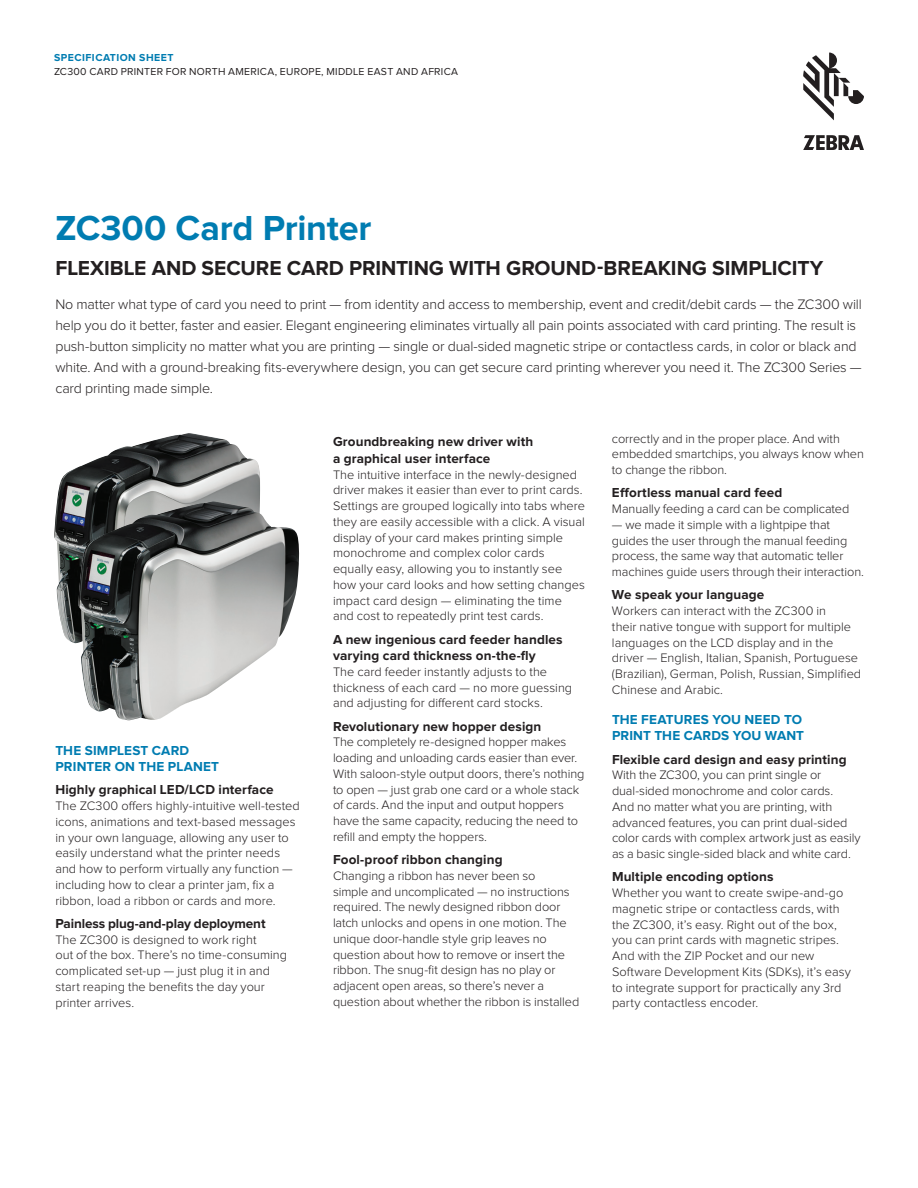
<style>
.page{position:relative;width:918px;height:1188px;background:#fff}
.page>*{position:absolute;margin:0;border:0;box-sizing:border-box;transform-origin:0 0}
.t1{font:700 36px "Proxima Nova";color:#007cb1}
.t2{font:700 21px "Proxima Nova";letter-spacing:-.005em;color:#231f20}
.t3{font:300 14.25px/21px "Proxima Nova";letter-spacing:-.01em;color:#231f20}
.t4{font:700 13.5px/16.5px "Proxima Nova";letter-spacing:.005em;color:#231f20}
.t5{font:700 13.5px/16.5px "Proxima Nova";letter-spacing:.015em;color:#007cb1}
.t6{font:300 12.75px/15.8px "Proxima Nova";color:#231f20}
.t7{font:10.5px "Proxima Nova";letter-spacing:.025em;color:#231f20}
.t8{font:700 10.5px "Proxima Nova";letter-spacing:.045em;color:#007cb1}
</style>
<div class="page">
<img style="left:54px;top:433px;width:206px;height:211px">
<img style="left:79px;top:501px;width:220px;height:220px">
<svg style="left:803px;top:53px;width:61px;height:67px"></svg>
<svg style="left:803px;top:135px;width:61px;height:15px"></svg>
<p class="t8" style="left:54px;top:53px;width:121px">SPECIFICATION SHEET</p>
<p class="t7" style="left:54px;top:67px;width:406px">ZC300 CARD PRINTER FOR NORTH AMERICA, EUROPE, MIDDLE EAST AND AFRICA</p>
<h1 class="t1" style="left:55px;top:212px;width:318px">ZC300 Card Printer</h1>
<h2 class="t2" style="left:55px;top:259px;width:770px">FLEXIBLE AND SECURE CARD PRINTING WITH GROUND-BREAKING SIMPLICITY</h2>
<p class="t3" style="left:55px;top:295px;width:808px">No matter what type of card you need to print — from identity and access to membership, event and credit/debit cards — the ZC300 will help you do it better, faster and easier. Elegant engineering eliminates virtually all pain points associated with card printing. The result is push-button simplicity no matter what you are printing — single or dual-sided magnetic stripe or contactless cards, in color or black and white. And with a ground-breaking fits-everywhere design, you can get secure card printing wherever you need it. The ZC300 Series — card printing made simple.</p>
<p class="t5" style="left:55px;top:742px;width:165px">THE SIMPLEST CARD<br>PRINTER ON THE PLANET</p>
<p class="t4" style="left:55px;top:782px;width:220px">Highly graphical LED/LCD interface</p>
<p class="t6" style="left:55px;top:799px;width:246px">The ZC300 offers highly-intuitive well-tested icons, animations and text-based messages in your own language, allowing any user to easily understand what the printer needs and how to perform virtually any function — including how to clear a printer jam, fix a ribbon, load a ribbon or cards and more.</p>
<p class="t4" style="left:55px;top:916px;width:212px">Painless plug-and-play deployment</p>
<p class="t6" style="left:55px;top:932px;width:233px">The ZC300 is designed to work right<br>out of the box. There’s no time-consuming complicated set-up — just plug it in and start reaping the benefits the day your printer arrives.</p>
<p class="t4" style="left:333px;top:434px;width:202px">Groundbreaking new driver with a graphical user interface</p>
<p class="t6" style="left:333px;top:467px;width:254px">The intuitive interface in the newly-designed driver makes it easier than ever to print cards.<br>Settings are grouped logically into tabs where they are easily accessible with a click. A visual display of your card makes printing simple monochrome and complex color cards equally easy, allowing you to instantly see how your card looks and how setting changes impact card design — eliminating the time and cost to repeatedly print test cards.</p>
<p class="t4" style="left:333px;top:632px;width:231px">A new ingenious card feeder handles varying card thickness on-the-fly</p>
<p class="t6" style="left:333px;top:665px;width:241px">The card feeder instantly adjusts to the thickness of each card — no more guessing and adjusting for different card stocks.</p>
<p class="t4" style="left:333px;top:719px;width:210px">Revolutionary new hopper design</p>
<p class="t6" style="left:333px;top:735px;width:253px">The completely re-designed hopper makes loading and unloading cards easier than ever.<br>With saloon-style output doors, there’s nothing to open — just grab one card or a whole stack of cards. And the input and output hoppers have the same capacity, reducing the need to refill and empty the hoppers.</p>
<p class="t4" style="left:333px;top:852px;width:171px">Fool-proof ribbon changing</p>
<p class="t6" style="left:333px;top:869px;width:248px">Changing a ribbon has never been so<br>simple and uncomplicated — no instructions required. The newly designed ribbon door latch unlocks and opens in one motion. The unique door-handle style grip leaves no question about how to remove or insert the ribbon. The snug-fit design has no play or adjacent open areas, so there’s never a question about whether the ribbon is installed</p>
<p class="t6" style="left:612px;top:431px;width:253px">correctly and in the proper place. And with embedded smartchips, you always know when to change the ribbon.</p>
<p class="t4" style="left:612px;top:485px;width:172px">Effortless manual card feed</p>
<p class="t6" style="left:612px;top:502px;width:239px">Manually feeding a card can be complicated</p>
<p class="t6" style="left:612px;top:518px;width:253px">— we made it simple with a lightpipe that guides the user through the manual feeding process, the same way that automatic teller machines guide users through their interaction.</p>
<p class="t4" style="left:612px;top:587px;width:154px">We speak your language</p>
<p class="t6" style="left:612px;top:604px;width:251px">Workers can interact with the ZC300 in<br>their native tongue with support for multiple languages on the LCD display and in the driver — English, Italian, Spanish, Portuguese (Brazilian), German, Polish, Russian, Simplified Chinese and Arabic.</p>
<p class="t5" style="left:612px;top:712px;width:194px">THE FEATURES YOU NEED TO<br>PRINT THE CARDS YOU WANT</p>
<p class="t4" style="left:612px;top:752px;width:236px">Flexible card design and easy printing</p>
<p class="t6" style="left:612px;top:768px;width:250px">With the ZC300, you can print single or dual-sided monochrome and color cards.<br>And no matter what you are printing, with advanced features, you can print dual-sided color cards with complex artwork just as easily as a basic single-sided black and white card.</p>
<p class="t4" style="left:612px;top:869px;width:163px">Multiple encoding options</p>
<p class="t6" style="left:612px;top:886px;width:241px">Whether you want to create swipe-and-go magnetic stripe or contactless cards, with the ZC300, it’s easy. Right out of the box, you can print cards with magnetic stripes.<br>And with the ZIP Pocket and our new Software Development Kits (SDKs), it’s easy to integrate support for practically any 3rd party contactless encoder.</p>
</div>
